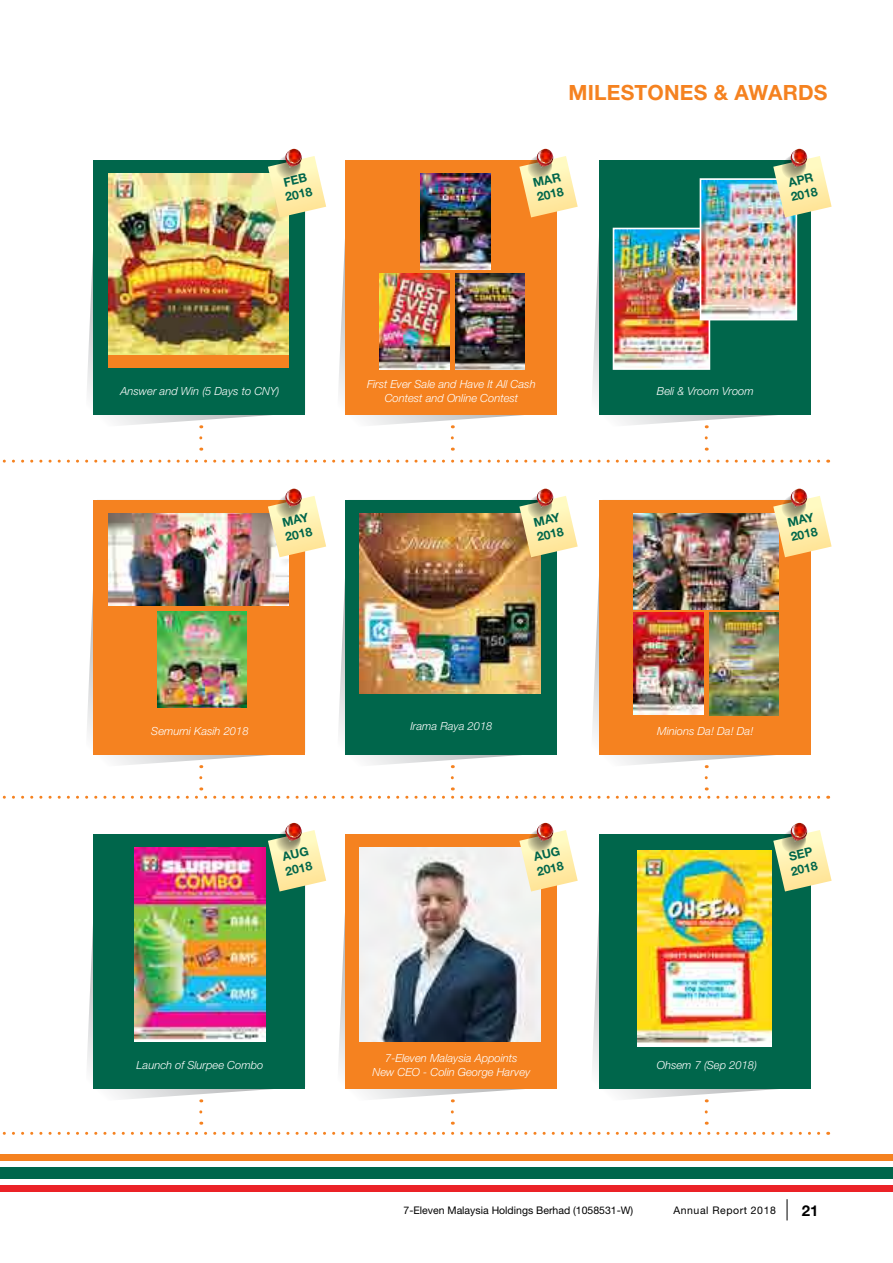
<style>
.page{position:relative;width:893px;height:1263px;background:#fff}
.page>*{position:absolute;margin:0;border:0;box-sizing:border-box;transform-origin:0 0}
.t1{font:700 21px "Helvetica Neue LT Std";letter-spacing:.01em;color:#f58220}
.t2{font:700 15px "Helvetica Neue LT Std";color:#000}
.t3{font:700 12.15px/14.9px "Helvetica Neue LT Std";color:#00664b}
.t4{font:italic 300 11.25px/13.4px "Helvetica Neue LT Std";color:#fff;text-align:center}
.t5{font:10.5px "Helvetica Neue LT Std";color:#000}
.t6{font:10.5px "Helvetica Neue LT Std";letter-spacing:.05em;color:#000}
</style>
<div class="page">
<div style="left:0;top:1154px;width:893px;height:6px;background:#f58220"></div>
<div style="left:0;top:1167px;width:893px;height:11px;background:#00664b"></div>
<div style="left:0;top:1185px;width:893px;height:7px;background:#eb2227"></div>
<svg style="left:787px;top:1199px;width:1px;height:21px"></svg>
<svg style="left:2px;top:460px;width:827px;height:3px"></svg>
<svg style="left:2px;top:796px;width:827px;height:3px"></svg>
<svg style="left:2px;top:1132px;width:827px;height:3px"></svg>
<svg style="left:87px;top:834px;width:218px;height:268px"></svg>
<div style="left:94px;top:834px;width:211px;height:254px;background:#00664b"></div>
<img style="left:134px;top:848px;width:131px;height:193px">
<img style="left:289px;top:823px;width:10px;height:2px">
<svg style="left:268px;top:825px;width:58px;height:66px"></svg>
<svg style="left:87px;top:500px;width:218px;height:268px"></svg>
<div style="left:94px;top:500px;width:211px;height:254px;background:#f58220"></div>
<img style="left:108px;top:513px;width:181px;height:92px">
<svg style="left:268px;top:490px;width:58px;height:67px"></svg>
<img style="left:158px;top:611px;width:89px;height:96px">
<svg style="left:199px;top:765px;width:3px;height:13px"></svg>
<svg style="left:199px;top:1099px;width:3px;height:13px"></svg>
<svg style="left:339px;top:241px;width:218px;height:187px"></svg>
<svg style="left:87px;top:160px;width:218px;height:268px"></svg>
<svg style="left:593px;top:239px;width:217px;height:189px"></svg>
<div style="left:345px;top:160px;width:212px;height:254px;background:#f58220"></div>
<img style="left:421px;top:174px;width:69px;height:95px">
<div style="left:94px;top:160px;width:211px;height:254px;background:#00664b"></div>
<div style="left:108px;top:174px;width:181px;height:193px;background:#f58220"></div>
<img style="left:108px;top:174px;width:181px;height:180px">
<div style="left:599px;top:160px;width:211px;height:254px;background:#00664b"></div>
<img style="left:616px;top:231px;width:91px;height:136px">
<div style="left:613px;top:228px;width:97px;height:142px;border:2px solid #fff"></div>
<img style="left:540px;top:149px;width:11px;height:2px">
<svg style="left:519px;top:151px;width:59px;height:66px"></svg>
<img style="left:289px;top:149px;width:10px;height:2px">
<svg style="left:268px;top:151px;width:58px;height:66px"></svg>
<svg style="left:339px;top:581px;width:218px;height:187px"></svg>
<div style="left:345px;top:500px;width:212px;height:254px;background:#00664b"></div>
<img style="left:360px;top:513px;width:180px;height:181px">
<svg style="left:519px;top:490px;width:59px;height:67px"></svg>
<svg style="left:339px;top:915px;width:218px;height:187px"></svg>
<div style="left:345px;top:834px;width:212px;height:254px;background:#f58220"></div>
<img style="left:360px;top:848px;width:180px;height:193px">
<img style="left:540px;top:823px;width:11px;height:2px">
<svg style="left:519px;top:825px;width:59px;height:66px"></svg>
<img style="left:380px;top:273px;width:69px;height:96px">
<img style="left:455px;top:273px;width:70px;height:96px">
<svg style="left:593px;top:579px;width:217px;height:189px"></svg>
<div style="left:599px;top:500px;width:211px;height:254px;background:#f58220"></div>
<img style="left:634px;top:513px;width:145px;height:96px">
<svg style="left:773px;top:490px;width:59px;height:67px"></svg>
<img style="left:634px;top:613px;width:69px;height:102px">
<img style="left:709px;top:613px;width:70px;height:103px">
<img style="left:703px;top:181px;width:91px;height:136px">
<div style="left:700px;top:178px;width:97px;height:142px;border:2px solid #fff"></div>
<img style="left:794px;top:149px;width:11px;height:2px">
<img style="left:773px;top:151px;width:59px;height:66px">
<svg style="left:593px;top:913px;width:217px;height:189px"></svg>
<div style="left:599px;top:834px;width:211px;height:254px;background:#00664b"></div>
<img style="left:794px;top:823px;width:11px;height:2px">
<svg style="left:773px;top:825px;width:59px;height:66px"></svg>
<img style="left:638px;top:850px;width:134px;height:197px">
<p class="t3" style="left:281px;top:175px;width:29px;rotate:-13deg">FEB<br>2018</p>
<h1 class="t1" style="left:569px;top:80px;width:260px">MILESTONES &amp; AWARDS</h1>
<p class="t3" style="left:531px;top:175px;width:30px;rotate:-13deg">MAR<br>2018</p>
<p class="t3" style="left:786px;top:175px;width:29px;rotate:-13deg">APR<br>2018</p>
<p class="t4" style="left:367px;top:378px;width:170px">First Ever Sale and Have It All Cash<br>Contest and Online Contest</p>
<p class="t4" style="left:120px;top:384px;width:160px">Answer and Win (5 Days to CNY)</p>
<p class="t4" style="left:657px;top:384px;width:98px">Beli &amp; Vroom Vroom</p>
<p class="t3" style="left:281px;top:515px;width:29px;rotate:-13deg">MAY<br>2018</p>
<p class="t3" style="left:532px;top:515px;width:29px;rotate:-13deg">MAY<br>2018</p>
<p class="t3" style="left:786px;top:515px;width:29px;rotate:-13deg">MAY<br>2018</p>
<p class="t4" style="left:151px;top:724px;width:99px">Semurni Kasih 2018</p>
<p class="t3" style="left:281px;top:849px;width:29px;rotate:-13deg">AUG<br>2018</p>
<p class="t4" style="left:410px;top:719px;width:83px">Irama Raya 2018</p>
<p class="t3" style="left:532px;top:849px;width:29px;rotate:-13deg">AUG<br>2018</p>
<p class="t4" style="left:137px;top:1058px;width:128px">Launch of Slurpee Combo</p>
<p class="t4" style="left:373px;top:1051px;width:159px">7-Eleven Malaysia Appoints<br>New CEO - Colin George Harvey</p>
<p class="t4" style="left:657px;top:724px;width:98px">Minions Da! Da! Da!</p>
<p class="t3" style="left:786px;top:849px;width:29px;rotate:-13deg">SEP<br>2018</p>
<p class="t4" style="left:657px;top:1058px;width:102px">Ohsem 7 (Sep 2018)</p>
<p class="t5" style="left:404px;top:1204px;width:231px">7-Eleven Malaysia Holdings Berhad (1058531-W)</p>
<p class="t6" style="left:674px;top:1204px;width:104px">Annual Report 2018</p>
<h2 class="t2" style="left:802px;top:1201px;width:18px">21</h2>
</div>
